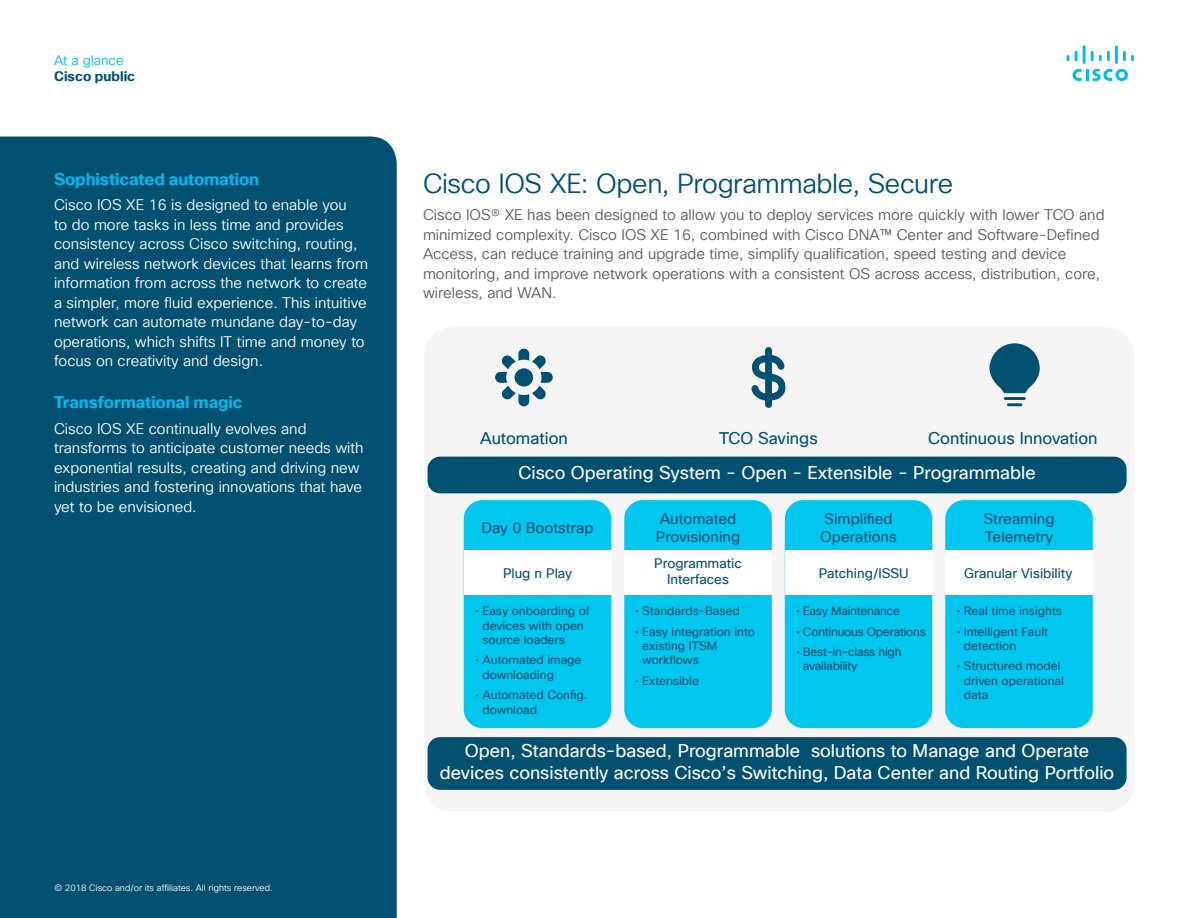
<style>
.page{position:relative;width:1188px;height:918px;background:#fff}
.page>*{position:absolute;margin:0;border:0;box-sizing:border-box;transform-origin:0 0}
.t1{font:27px "Cisco Sans TT Light";letter-spacing:-.015em;color:#005072}
.t2{font:18px/21.6px "Cisco Sans TT";color:#fff;text-align:center}
.t3{font:700 16.5px "Cisco Sans TT";letter-spacing:-.005em;color:#00bceb}
.t4{font:16.5px "Cisco Sans TT";color:#005072}
.t5{font:15px/19.5px "Cisco Sans TT Light";color:#fff}
.t6{font:15px/19.5px "Cisco Sans TT Light";color:#58595b}
.t7{font:15px/18px "Cisco Sans TT";color:#005072}
.t8{font:13.5px/16.2px "Cisco Sans TT";color:#005072;text-align:center}
.t9{font:700 13.5px "Cisco Sans TT";color:#005072}
.t10{font:13.5px "Cisco Sans TT Light";color:#00bceb}
.t11{font:12px/14.4px "Cisco Sans TT";color:#005072}
.t12{font:12px/14.4px "Cisco Sans TT";letter-spacing:-.02em;color:#005072}
.t13{font:9px "Cisco Sans TT Light";color:#fff}
</style>
<div class="page">
<svg style="left:1073px;top:69px;width:55px;height:12px"></svg>
<svg style="left:1067px;top:55px;width:2px;height:6px"></svg>
<svg style="left:1075px;top:51px;width:3px;height:10px"></svg>
<hr style="left:1083px;top:45px;width:3px;height:19px;background:#00bceb">
<svg style="left:1091px;top:51px;width:19px;height:10px"></svg>
<hr style="left:1115px;top:45px;width:3px;height:19px;background:#00bceb">
<svg style="left:1123px;top:51px;width:11px;height:10px"></svg>
<div style="left:0;top:136px;width:397px;height:782px;background:#005072"></div>
<div style="left:424px;top:327px;width:710px;height:485px;background:#f5f5f6;border-radius:27px"></div>
<div style="left:428px;top:457px;width:699px;height:36px;background:#005072;border-radius:13px"></div>
<div style="left:428px;top:737px;width:699px;height:53px;background:#005072;border-radius:13px"></div>
<div style="left:518px;top:349px;width:11px;height:57px;background:#005072;border-radius:5px"></div>
<div style="left:495px;top:372px;width:58px;height:11px;background:#005072;border-radius:5px"></div>
<svg style="left:501px;top:355px;width:45px;height:45px"></svg>
<svg style="left:751px;top:347px;width:35px;height:61px"></svg>
<svg style="left:990px;top:343px;width:50px;height:50px"></svg>
<hr style="left:1004px;top:397px;width:22px;height:3px;background:#005072">
<hr style="left:1007px;top:403px;width:15px;height:3px;background:#005072">
<div style="left:945px;top:500px;width:148px;height:228px;background:#00c7ee;border-radius:19px"></div>
<div style="left:945px;top:550px;width:148px;height:45px;background:#fff"></div>
<div style="left:785px;top:500px;width:147px;height:228px;background:#00c7ee;border-radius:19px"></div>
<div style="left:785px;top:550px;width:147px;height:45px;background:#fff"></div>
<div style="left:624px;top:500px;width:148px;height:228px;background:#00c7ee;border-radius:19px"></div>
<div style="left:624px;top:550px;width:148px;height:45px;background:#fff"></div>
<div style="left:464px;top:500px;width:147px;height:228px;background:#00c7ee;border-radius:19px"></div>
<div style="left:464px;top:550px;width:147px;height:45px;background:#fff"></div>
<p class="t10" style="left:54px;top:51px;width:71px">At a glance</p>
<p class="t9" style="left:54px;top:67px;width:83px">Cisco public</p>
<p class="t3" style="left:54px;top:168px;width:207px">Sophisticated automation</p>
<p class="t5" style="left:54px;top:196px;width:315px">Cisco IOS XE 16 is designed to enable you<br>to do more tasks in less time and provides consistency across Cisco switching, routing, and wireless network devices that learns from information from across the network to create a simpler, more fluid experience. This intuitive network can automate mundane day-to-day operations, which shifts IT time and money to focus on creativity and design.</p>
<p class="t3" style="left:54px;top:392px;width:190px">Transformational magic</p>
<p class="t5" style="left:54px;top:419px;width:311px">Cisco IOS XE continually evolves and transforms to anticipate customer needs with exponential results, creating and driving new industries and fostering innovations that have yet to be envisioned.</p>
<p class="t13" style="left:54px;top:882px;width:220px">© 2018 Cisco and/or its affiliates. All rights reserved.</p>
<h1 class="t1" style="left:423px;top:166px;width:532px">Cisco IOS XE: Open, Programmable, Secure</h1>
<p class="t6" style="left:423px;top:206px;width:683px">Cisco IOS® XE has been designed to allow you to deploy services more quickly with lower TCO and minimized complexity. Cisco IOS XE 16, combined with Cisco DNA™ Center and Software-Defined Access, can reduce training and upgrade time, simplify qualification, speed testing and device monitoring, and improve network operations with a consistent OS across access, distribution, core, wireless, and WAN.</p>
<p class="t4" style="left:480px;top:428px;width:89px">Automation</p>
<p class="t4" style="left:719px;top:428px;width:100px">TCO Savings</p>
<p class="t4" style="left:928px;top:428px;width:171px">Continuous Innovation</p>
<p class="t2" style="left:518px;top:463px;width:519px">Cisco Operating System - Open - Extensible - Programmable</p>
<p class="t7" style="left:482px;top:519px;width:113px">Day 0 Bootstrap</p>
<p class="t8" style="left:503px;top:565px;width:71px">Plug n Play</p>
<p class="t11" style="left:482px;top:604px;width:109px;text-indent:-7px">• Easy onboarding of devices with open source loaders</p>
<p class="t11" style="left:482px;top:653px;width:101px;text-indent:-7px">• Automated image downloading</p>
<p class="t11" style="left:482px;top:688px;width:106px;text-indent:-7px">• Automated Config. download</p>
<p class="t7" style="left:656px;top:510px;width:86px">Automated<br>Provisioning</p>
<p class="t7" style="left:820px;top:510px;width:78px">Simplified<br>Operations</p>
<p class="t7" style="left:984px;top:510px;width:73px">Streaming<br>Telemetry</p>
<p class="t8" style="left:654px;top:555px;width:89px">Programmatic<br>Interfaces</p>
<p class="t8" style="left:819px;top:565px;width:92px">Patching/ISSU</p>
<p class="t8" style="left:964px;top:565px;width:109px">Granular Visibility</p>
<p class="t11" style="left:635px;top:604px;width:106px">• Standards-Based</p>
<p class="t11" style="left:642px;top:625px;width:114px;text-indent:-7px">• Easy integration into existing ITSM workflows</p>
<p class="t11" style="left:635px;top:674px;width:66px">• Extensible</p>
<p class="t12" style="left:796px;top:604px;width:105px">• Easy Maintenance</p>
<p class="t12" style="left:796px;top:625px;width:131px">• Continuous Operations</p>
<p class="t12" style="left:803px;top:645px;width:100px;text-indent:-7px">• Best-in-class high availability</p>
<p class="t11" style="left:957px;top:604px;width:107px">• Real time insights</p>
<p class="t11" style="left:964px;top:625px;width:86px;text-indent:-7px">• Intelligent Fault detection</p>
<p class="t11" style="left:964px;top:659px;width:101px;text-indent:-7px">• Structured model driven operational data</p>
<p class="t2" style="left:440px;top:741px;width:676px">Open, Standards-based, Programmable solutions to Manage and Operate devices consistently across Cisco’s Switching, Data Center and Routing Portfolio</p>
</div>
